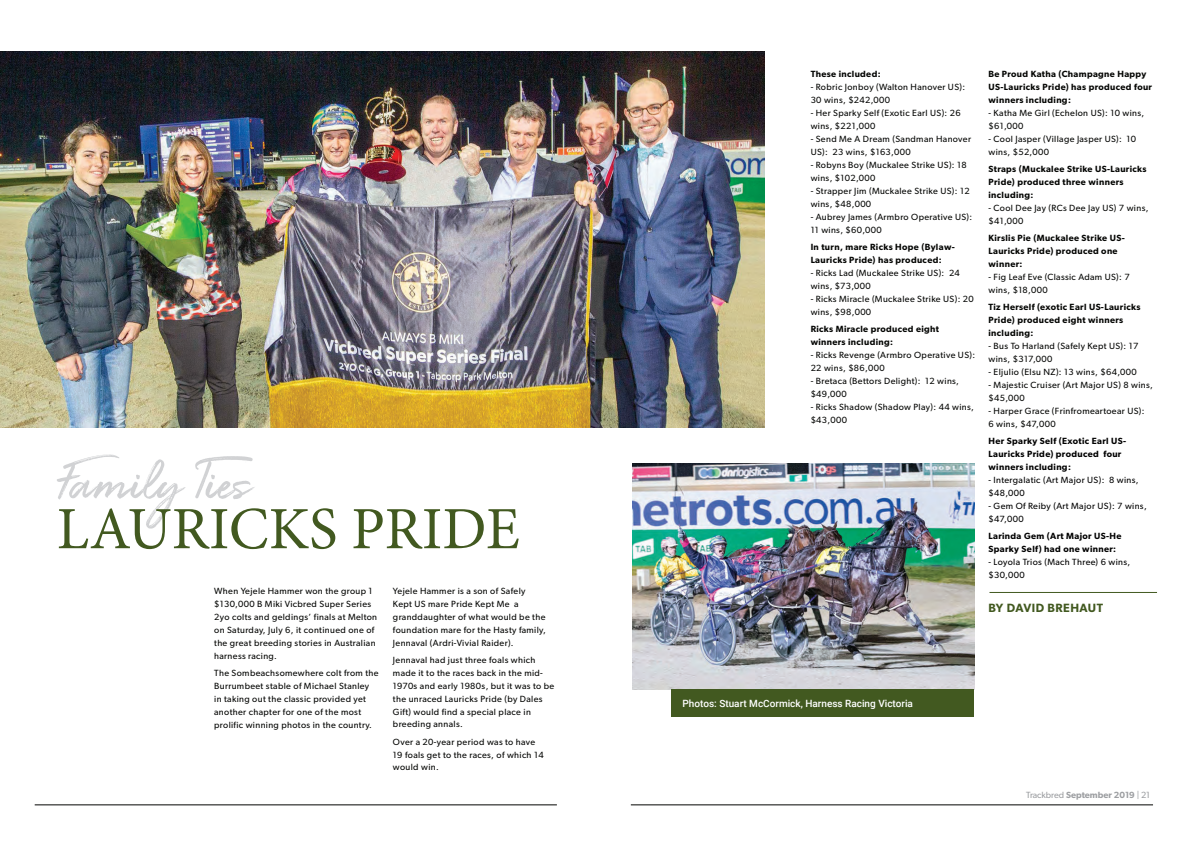
<style>
.page{position:relative;width:1191px;height:842px;background:#fff}
.page>*{position:absolute;margin:0;border:0;box-sizing:border-box;transform-origin:0 0}
.t1{font:76px "Perfetto";letter-spacing:-.005em;color:#d1d2d4}
.t2{font:60px "Minion Pro";color:#425920}
.t3{font:600 12px "Gibson";letter-spacing:.04em;color:#425920}
.t4{font:500 10px "Roboto";color:#fff}
.t5{font:9px/13px "Gibson";letter-spacing:.04em;color:#040503}
.t6{font:600 9px/13px "Gibson";letter-spacing:.04em;color:#040503}
.t7{font:600 9px/13px "Gibson";letter-spacing:.04em;color:#000}
.t8{font:9px/13px "Gibson";letter-spacing:.04em;color:#000}
.t9{font:600 9px "Gibson";color:#9d9fa2}
.s1{font-weight:400}
</style>
<div class="page">
<hr style="left:631px;top:805px;width:522px;height:1px;background:#040503">
<hr style="left:35px;top:805px;width:522px;height:1px;background:#040503">
<img style="left:0;top:51px;width:764px;height:376px">
<img style="left:632px;top:463px;width:342px;height:226px">
<div style="left:671px;top:689px;width:303px;height:28px;background:#425920"></div>
<hr style="left:989px;top:592px;width:168px;height:1px;background:#425920">
<h1 class="t1" style="left:57px;top:443px;width:198px">Family Ties</h1>
<h2 class="t2" style="left:57px;top:489px;width:465px">LAURICKS PRIDE</h2>
<p class="t5" style="left:214px;top:584px;width:164px">When Yejele Hammer won the group 1 $130,000 B Miki Vicbred Super Series 2yo colts and geldings’ finals at Melton on Saturday, July 6, it continued one of the great breeding stories in Australian harness racing.</p>
<p class="t5" style="left:214px;top:666px;width:166px">The Sombeachsomewhere colt from the Burrumbeet stable of Michael Stanley in taking out the classic provided yet another chapter for one of the most prolific winning photos in the country.</p>
<p class="t5" style="left:393px;top:584px;width:154px">Yejele Hammer is a son of Safely<br>Kept US mare Pride Kept Me a granddaughter of what would be the foundation mare for the Hasty family,<br>Jennaval (Ardri-Vivial Raider).</p>
<p class="t5" style="left:393px;top:653px;width:163px">Jennaval had just three foals which made it to the races back in the mid-<br>1970s and early 1980s, but it was to be the unraced Lauricks Pride (by Dales<br>Gift) would find a special place in breeding annals.</p>
<p class="t5" style="left:393px;top:735px;width:152px">Over a 20-year period was to have<br>19 foals get to the races, of which 14 would win.</p>
<p class="t6" style="left:810px;top:67px;width:71px">These included:</p>
<p class="t5" style="left:810px;top:80px;width:156px">- Robric Jonboy (Walton Hanover US):<br>30 wins, $242,000</p>
<p class="t5" style="left:810px;top:106px;width:152px">- Her Sparky Self (Exotic Earl US): 26 wins, $221,000</p>
<p class="t5" style="left:810px;top:132px;width:162px">- Send Me A Dream (Sandman Hanover<br>US): 23 wins, $163,000</p>
<p class="t5" style="left:810px;top:158px;width:157px">- Robyns Boy (Muckalee Strike US): 18 wins, $102,000</p>
<p class="t5" style="left:810px;top:184px;width:160px">- Strapper Jim (Muckalee Strike US): 12 wins, $48,000</p>
<p class="t5" style="left:810px;top:210px;width:163px">- Aubrey James (Armbro Operative US):<br>11 wins, $60,000</p>
<p class="t6" style="left:810px;top:240px;width:146px">In turn, mare Ricks Hope (Bylaw-<br>Lauricks Pride) has produced:</p>
<p class="t5" style="left:810px;top:266px;width:151px">- Ricks Lad (Muckalee Strike US): 24 wins, $73,000</p>
<p class="t5" style="left:810px;top:292px;width:165px">- Ricks Miracle (Muckalee Strike US): 20 wins, $98,000</p>
<p class="t6" style="left:810px;top:322px;width:130px">Ricks Miracle produced eight winners including:</p>
<p class="t5" style="left:810px;top:348px;width:166px">- Ricks Revenge (Armbro Operative US):<br>22 wins, $86,000</p>
<p class="t5" style="left:810px;top:374px;width:150px">- Bretaca (Bettors Delight): 12 wins, $49,000</p>
<p class="t5" style="left:810px;top:400px;width:165px">- Ricks Shadow (Shadow Play): 44 wins, $43,000</p>
<p class="t6" style="left:988px;top:67px;width:165px">Be Proud Katha (Champagne Happy<br>US-Lauricks Pride) has produced four winners including:</p>
<p class="t5" style="left:988px;top:106px;width:157px">- Katha Me Girl (Echelon US): 10 wins, $61,000</p>
<p class="t5" style="left:988px;top:132px;width:149px">- Cool Jasper (Village Jasper US): 10 wins, $52,000</p>
<p class="t6" style="left:988px;top:162px;width:160px">Straps (Muckalee Strike US-Lauricks<br>Pride) produced three winners including:</p>
<p class="t5" style="left:988px;top:201px;width:161px">- Cool Dee Jay (RCs Dee Jay US) 7 wins, $41,000</p>
<p class="t6" style="left:988px;top:231px;width:138px">Kirslis Pie (Muckalee Strike US-<br>Lauricks Pride) produced one winner:</p>
<p class="t5" style="left:988px;top:270px;width:143px">- Fig Leaf Eve (Classic Adam US): 7 wins, $18,000</p>
<p class="t6" style="left:988px;top:300px;width:153px">Tiz Herself (exotic Earl US-Lauricks<br>Pride) produced eight winners including:</p>
<p class="t5" style="left:988px;top:339px;width:151px">- Bus To Harland (Safely Kept US): 17 wins, $317,000</p>
<p class="t5" style="left:988px;top:365px;width:150px">- Eljulio (Elsu NZ): 13 wins, $64,000</p>
<p class="t5" style="left:988px;top:378px;width:166px">- Majestic Cruiser (Art Major US) 8 wins, $45,000</p>
<p class="t5" style="left:988px;top:404px;width:157px">- Harper Grace (Frinfromeartoear US):<br>6 wins, $47,000</p>
<p class="t7" style="left:988px;top:434px;width:139px">Her Sparky Self (Exotic Earl US-<br>Lauricks Pride) produced four winners including:</p>
<p class="t8" style="left:988px;top:473px;width:152px">- Intergalatic (Art Major US): 8 wins, $48,000</p>
<p class="t8" style="left:988px;top:499px;width:160px">- Gem Of Reiby (Art Major US): 7 wins, $47,000</p>
<p class="t7" style="left:988px;top:529px;width:134px">Larinda Gem (Art Major US-He<br>Sparky Self) had one winner:</p>
<p class="t8" style="left:988px;top:555px;width:143px">- Loyola Trios (Mach Three) 6 wins, $30,000</p>
<h3 class="t3" style="left:988px;top:601px;width:116px">BY DAVID BREHAUT</h3>
<p class="t4" style="left:682px;top:697px;width:232px">Photos: Stuart McCormick, Harness Racing Victoria</p>
<p class="t9" style="left:1026px;top:789px;width:125px"><span class="s1">Trackbred</span> September 2019 <span class="s1">| 21</span></p>
</div>
